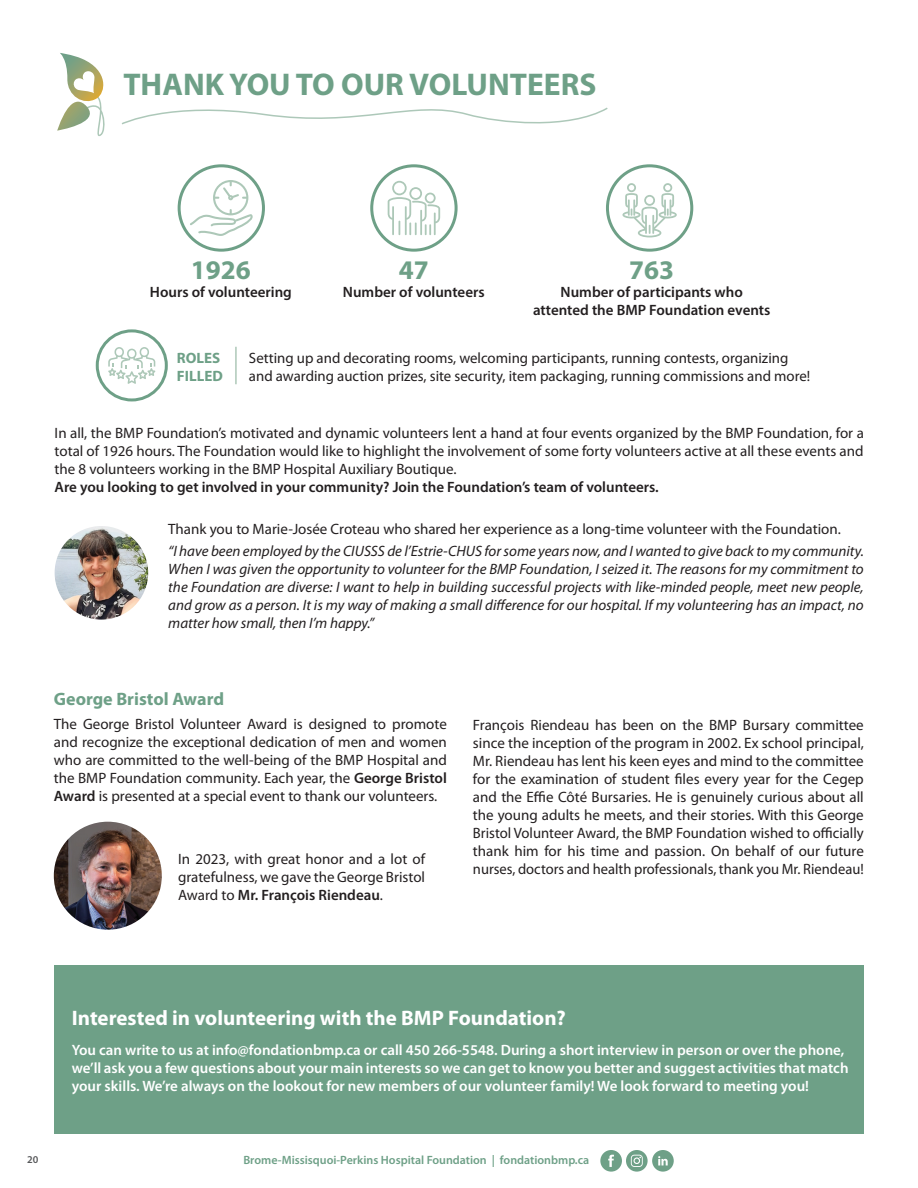
<style>
.page{position:relative;width:918px;height:1188px;background:#fff}
.page>*{position:absolute;margin:0;border:0;box-sizing:border-box;transform-origin:0 0}
.t1{font:700 31.5px "Myriad Pro";color:#6ea087}
.t2{font:700 27px "Myriad Pro";color:#6ea087}
.t3{font:700 21px "Myriad Pro";color:#fff}
.t4{font:700 18px "Myriad Pro";color:#6ea087}
.t5{font:15px/18px "Myriad Pro";color:#231f20;text-align:justify}
.t6{font:italic 15px/18px "Myriad Pro";color:#231f20;text-align:justify}
.t7{font:600 15px/18px "Myriad Pro";color:#fff}
.t8{font:600 15px/18px "Myriad Pro";color:#231f20;text-align:center}
.t9{font:700 15px/18px "Myriad Pro";color:#6ea087}
.t10{font:600 12px "Myriad Pro";color:#6ea087}
.t11{font:600 10.5px "Myriad Pro";color:#57585a}
.s1{font-weight:600}
</style>
<div class="page">
<svg style="left:600px;top:1150px;width:74px;height:22px"></svg>
<svg style="left:57px;top:53px;width:48px;height:83px"></svg>
<svg style="left:122px;top:107px;width:486px;height:18px"></svg>
<svg style="left:190px;top:180px;width:64px;height:56px"></svg>
<div style="left:178px;top:164px;width:87px;height:88px;border:3px solid #6ea087;border-radius:50%"></div>
<div style="left:370px;top:164px;width:88px;height:88px;border:3px solid #6ea087;border-radius:50%"></div>
<div style="left:606px;top:164px;width:87px;height:88px;border:3px solid #6ea087;border-radius:50%"></div>
<div style="left:96px;top:329px;width:72px;height:72px;border:3px solid #6ea087;border-radius:50%"></div>
<svg style="left:622px;top:183px;width:55px;height:54px"></svg>
<svg style="left:388px;top:181px;width:52px;height:54px"></svg>
<hr style="left:235px;top:347px;width:2px;height:37px;background:#adc8b8">
<svg style="left:108px;top:347px;width:47px;height:37px"></svg>
<img style="left:55px;top:526px;width:93px;height:94px;border-radius:47px">
<div style="left:54px;top:966px;width:810px;height:168px;background:#6ea087"></div>
<img style="left:54px;top:822px;width:108px;height:108px;border-radius:54px">
<h1 class="t1" style="left:123px;top:63px;width:475px">THANK YOU TO OUR VOLUNTEERS</h1>
<h2 class="t2" style="left:191px;top:252px;width:61px">1926</h2>
<p class="t8" style="left:150px;top:282px;width:143px">Hours of volunteering</p>
<h2 class="t2" style="left:399px;top:252px;width:31px">47</h2>
<p class="t8" style="left:343px;top:282px;width:143px">Number of volunteers</p>
<h2 class="t2" style="left:629px;top:252px;width:46px">763</h2>
<p class="t8" style="left:533px;top:282px;width:239px">Number of participants who attented the BMP Foundation events</p>
<p class="t9" style="left:177px;top:348px;width:47px">ROLES<br>FILLED</p>
<p class="t5" style="left:249px;top:348px;width:563px">Setting up and decorating rooms, welcoming participants, running contests, organizing and awarding auction prizes, site security, item packaging, running commissions and more!</p>
<p class="t5" style="left:55px;top:424px;width:811px">In all, the BMP Foundation’s motivated and dynamic volunteers lent a hand at four events organized by the BMP Foundation, for a total of 1926 hours. The Foundation would like to highlight the involvement of some forty volunteers active at all these events and the 8 volunteers working in the BMP Hospital Auxiliary Boutique.</p>
<p class="t8" style="left:55px;top:478px;width:606px">Are you looking to get involved in your community? Join the Foundation’s team of volunteers.</p>
<p class="t5" style="left:168px;top:520px;width:674px">Thank you to Marie-Josée Croteau who shared her experience as a long-time volunteer with the Foundation.</p>
<p class="t6" style="left:168px;top:542px;width:697px">“I have been employed by the CIUSSS de l’Estrie-CHUS for some years now, and I wanted to give back to my community.<br>When I was given the opportunity to volunteer for the BMP Foundation, I seized it. The reasons for my commitment to the Foundation are diverse: I want to help in building successful projects with like-minded people, meet new people, and grow as a person. It is my way of making a small difference for our hospital. If my volunteering has an impact, no matter how small, then I’m happy.”</p>
<p class="t4" style="left:54px;top:688px;width:172px">George Bristol Award</p>
<p class="t5" style="left:54px;top:715px;width:395px">The George Bristol Volunteer Award is designed to promote and recognize the exceptional dedication of men and women who are committed to the well-being of the BMP Hospital and the BMP Foundation community. Each year, the <span class="s1">George Bristol Award</span> is presented at a special event to thank our volunteers.</p>
<p class="t5" style="left:473px;top:715px;width:392px">François Riendeau has been on the BMP Bursary committee since the inception of the program in 2002. Ex school principal, Mr. Riendeau has lent his keen eyes and mind to the committee for the examination of student files every year for the Cegep and the Effie Côté Bursaries. He is genuinely curious about all the young adults he meets, and their stories. With this George Bristol Volunteer Award, the BMP Foundation wished to officially thank him for his time and passion. On behalf of our future nurses, doctors and health professionals, thank you Mr. Riendeau!</p>
<p class="t5" style="left:178px;top:850px;width:249px">In 2023, with great honor and a lot of gratefulness, we gave the George Bristol Award to <span class="s1">Mr. François Riendeau</span>.</p>
<h3 class="t3" style="left:72px;top:1004px;width:496px">Interested in volunteering with the BMP Foundation?</h3>
<p class="t7" style="left:72px;top:1040px;width:778px">You can write to us at info@fondationbmp.ca or call 450 266-5548. During a short interview in person or over the phone, we’ll ask you a few questions about your main interests so we can get to know you better and suggest activities that match your skills. We’re always on the lookout for new members of our volunteer family! We look forward to meeting you!</p>
<p class="t11" style="left:27px;top:1153px;width:13px">20</p>
<p class="t10" style="left:243px;top:1153px;width:347px">Brome-Missisquoi-Perkins Hospital Foundation | fondationbmp.ca</p>
</div>
